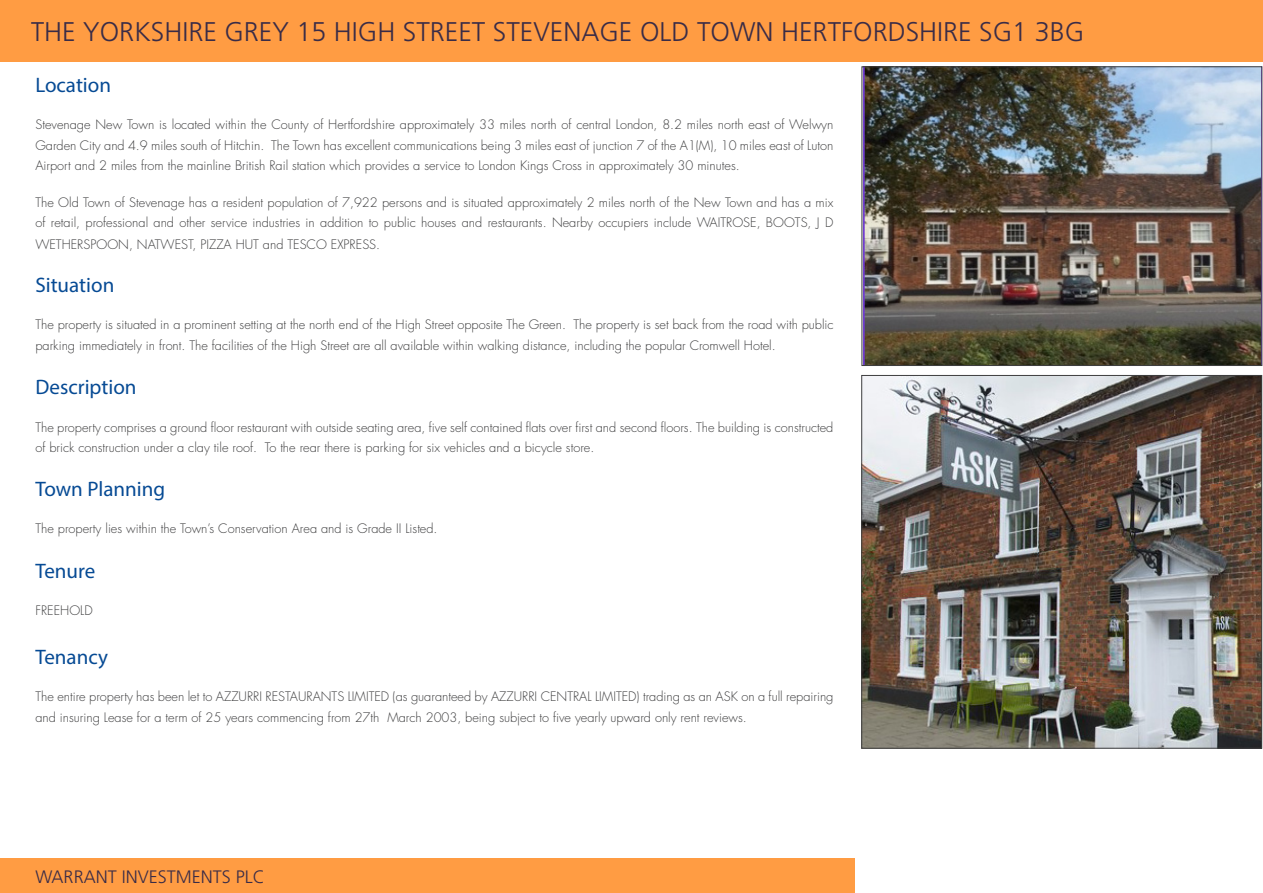
<style>
.page{position:relative;width:1263px;height:893px;background:#fff}
.page>*{position:absolute;margin:0;border:0;box-sizing:border-box;transform-origin:0 0}
.t1{font:300 27px "Frutiger LT Std";color:#3a2c47}
.t2{font:21px "Myriad Pro";color:#064a94}
.t3{font:300 18px "Frutiger LT Std";color:#3a2c47}
.t4{font:300 12.75px/20.2px "Futura Std";color:#3e3e3f}
</style>
<div class="page">
<div style="left:0;top:0;width:1263px;height:61px;background:#ff9c43"></div>
<div style="left:0;top:859px;width:855px;height:34px;background:#ff9c43"></div>
<img style="left:864px;top:69px;width:396px;height:295px">
<div style="left:862px;top:67px;width:400px;height:299px;border:1px solid #3e3e3f"></div>
<img style="left:863px;top:377px;width:397px;height:369px">
<div style="left:861px;top:375px;width:401px;height:373px;border:1px solid #3e3e3f"></div>
<p class="t1" style="left:31px;top:16px;width:1055px">THE YORKSHIRE GREY 15 HIGH STREET STEVENAGE OLD TOWN HERTFORDSHIRE SG1 3BG</p>
<p class="t2" style="left:35px;top:72px;width:77px">Location</p>
<p class="t4" style="left:35px;top:115px;width:799px;text-align:justify">Stevenage New Town is located within the County of Hertfordshire approximately 33 miles north of central London, 8.2 miles north east of Welwyn Garden City and 4.9 miles south of Hitchin. The Town has excellent communications being 3 miles east of junction 7 of the A1(M), 10 miles east of Luton Airport and 2 miles from the mainline British Rail station which provides a service to London Kings Cross in approximately 30 minutes.</p>
<p class="t4" style="left:35px;top:193px;width:799px">The Old Town of Stevenage has a resident population of 7,922 persons and is situated approximately 2 miles north of the New Town and has a mix of retail, professional and other service industries in addition to public houses and restaurants. Nearby occupiers include WAITROSE, BOOTS, J D</p>
<p class="t4" style="left:35px;top:234px;width:346px">WETHERSPOON, NATWEST, PIZZA HUT and TESCO EXPRESS.</p>
<p class="t2" style="left:35px;top:272px;width:80px">Situation</p>
<p class="t4" style="left:35px;top:315px;width:800px">The property is situated in a prominent setting at the north end of the High Street opposite The Green. The property is set back from the road with public parking immediately in front. The facilities of the High Street are all available within walking distance, including the popular Cromwell Hotel.</p>
<p class="t2" style="left:35px;top:374px;width:103px">Description</p>
<p class="t4" style="left:35px;top:417px;width:799px">The property comprises a ground floor restaurant with outside seating area, five self contained flats over first and second floors. The building is constructed of brick construction under a clay tile roof. To the rear there is parking for six vehicles and a bicycle store.</p>
<p class="t2" style="left:35px;top:476px;width:131px">Town Planning</p>
<p class="t4" style="left:35px;top:519px;width:404px">The property lies within the Town’s Conservation Area and is Grade II Listed.</p>
<p class="t2" style="left:35px;top:558px;width:61px">Tenure</p>
<p class="t4" style="left:35px;top:601px;width:59px">FREEHOLD</p>
<p class="t2" style="left:35px;top:644px;width:74px">Tenancy</p>
<p class="t4" style="left:35px;top:687px;width:799px">The entire property has been let to AZZURRI RESTAURANTS LIMITED (as guaranteed by AZZURRI CENTRAL LIMITED) trading as an ASK on a full repairing and insuring Lease for a term of 25 years commencing from 27th March 2003, being subject to five yearly upward only rent reviews.</p>
<p class="t3" style="left:35px;top:867px;width:231px">WARRANT INVESTMENTS PLC</p>
</div>
